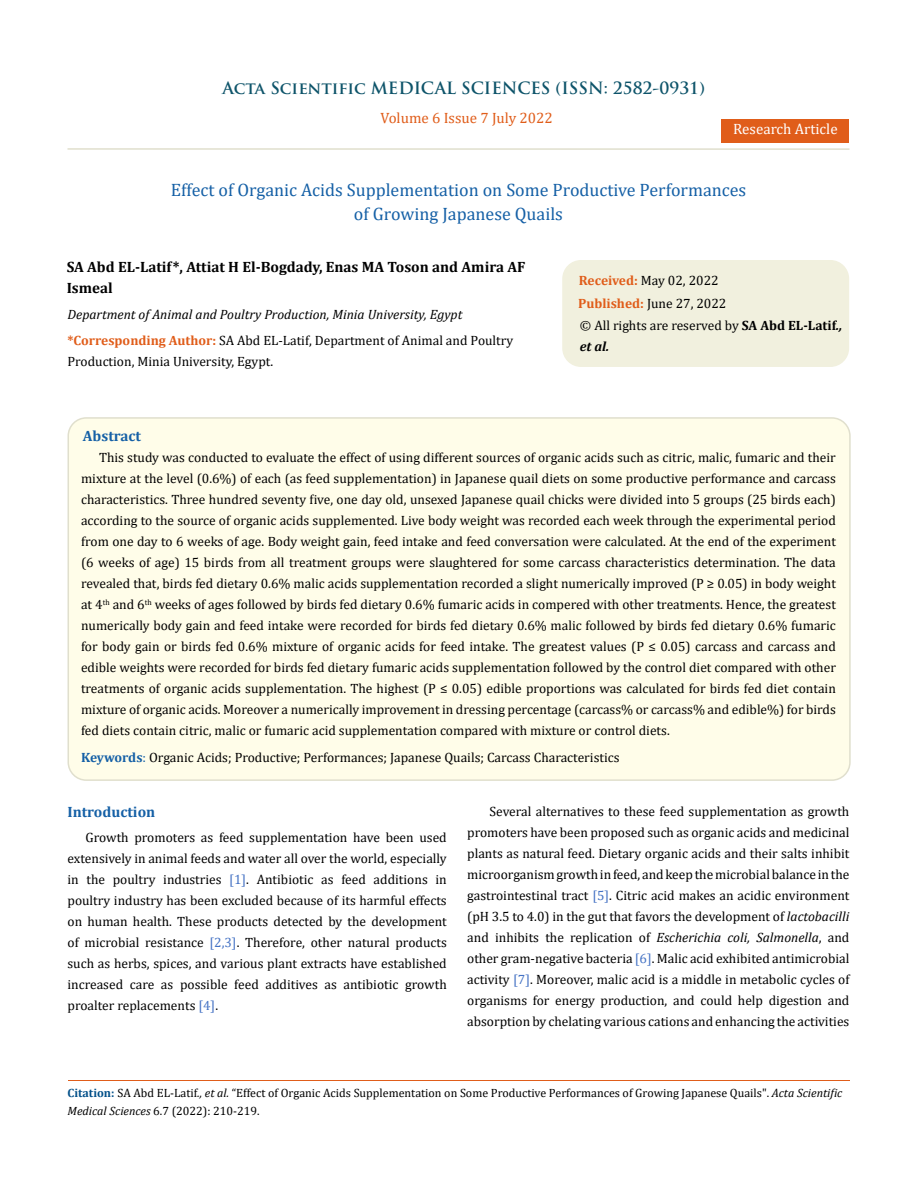
<style>
.page{position:relative;width:917px;height:1188px;background:#fff}
.page>*{position:absolute;margin:0;border:0;box-sizing:border-box;transform-origin:0 0}
.t1{font:18px/24px "Cambria";color:#1560a6;text-align:center}
.t2{font:700 16.5px "Trajan Pro";color:#0e546a}
.t3{font:700 15px/21px "Cambria";color:#000}
.t4{font:15px "Cambria";color:#e05d1a}
.t5{font:700 15px "Cambria";color:#1560a6}
.t6{font:15px "Cambria";color:#fff}
.t7{font:13.5px/21px "Cambria";color:#000;text-align:justify}
.t8{font:italic 13.5px/26.1px "Cambria";color:#000}
.t9{font:12px/18px "Cambria";color:#000}
.s1{font-weight:700;font-style:normal;color:#e05d1a}
.s2{font-style:normal}
.s3{font-weight:700;color:#e05d1a}
.s4{font-weight:700}
.s5{font-weight:700;font-style:italic}
.s6{font-weight:700;color:#1560a6}
.s7{color:#1560a6}
.s8{color:#4472c4}
.s9{font-style:italic}
.s10{font-weight:700;color:#035089}
</style>
<div class="page">
<div style="left:721px;top:119px;width:128px;height:23px;background:#e05d1a"></div>
<div style="left:563px;top:261px;width:285px;height:105px;background:#f1f0de;border-radius:18px"></div>
<div style="left:562px;top:260px;width:287px;height:107px;border:2px solid #f1f0de;border-radius:18px"></div>
<div style="left:68px;top:418px;width:781px;height:362px;background:#fffde9;border-radius:18px"></div>
<div style="left:67px;top:417px;width:783px;height:364px;border:2px solid #e0dfcd;border-radius:18px"></div>
<hr style="left:68px;top:1081px;width:781px;height:1px;background:#e05d1a">
<hr style="left:67px;top:148px;width:782px;height:2px;background:#e0dfcd">
<p class="t2" style="left:222px;top:77px;width:484px">Acta Scientific MEDICAL SCIENCES (ISSN: 2582-0931)</p>
<p class="t4" style="left:380px;top:109px;width:174px">Volume 6 Issue 7 July 2022</p>
<p class="t6" style="left:733px;top:120px;width:106px">Research Article</p>
<h1 class="t1" style="left:171px;top:178px;width:577px">Effect of Organic Acids Supplementation on Some Productive Performances of Growing Japanese Quails</h1>
<p class="t3" style="left:67px;top:256px;width:460px">SA Abd EL-Latif*, Attiat H El-Bogdady, Enas MA Toson and Amira AF<br>Ismeal</p>
<p class="t8" style="left:67px;top:301px;width:447px">Department of Animal and Poultry Production, Minia University, Egypt <span class="s1">*Corresponding Author:</span> <span class="s2">SA Abd EL-Latif, Department of Animal and Poultry</span></p>
<p class="t7" style="left:67px;top:351px;width:207px">Production, Minia University, Egypt.</p>
<p class="t7" style="left:578px;top:269px;width:150px;line-height:23px"><span class="s3">Received:</span> May 02, 2022<br><span class="s3">Published:</span> June 27, 2022</p>
<p class="t7" style="left:580px;top:315px;width:264px">© All rights are reserved by <span class="s4">SA Abd EL-Latif</span><span class="s5">., et al.</span></p>
<p class="t5" style="left:83px;top:426px;width:60px">Abstract</p>
<p class="t7" style="left:81px;top:447px;width:756px;text-indent:18px">This study was conducted to evaluate the effect of using different sources of organic acids such as citric, malic, fumaric and their mixture at the level (0.6%) of each (as feed supplementation) in Japanese quail diets on some productive performance and carcass characteristics. Three hundred seventy five, one day old, unsexed Japanese quail chicks were divided into 5 groups (25 birds each) according to the source of organic acids supplemented. Live body weight was recorded each week through the experimental period from one day to 6 weeks of age. Body weight gain, feed intake and feed conversation were calculated. At the end of the experiment (6 weeks of age) 15 birds from all treatment groups were slaughtered for some carcass characteristics determination. The data revealed that, birds fed dietary 0.6% malic acids supplementation recorded a slight numerically improved (P ≥ 0.05) in body weight at 4<sup>th</sup> and 6<sup>th</sup> weeks of ages followed by birds fed dietary 0.6% fumaric acids in compered with other treatments. Hence, the greatest numerically body gain and feed intake were recorded for birds fed dietary 0.6% malic followed by birds fed dietary 0.6% fumaric for body gain or birds fed 0.6% mixture of organic acids for feed intake. The greatest values (P ≤ 0.05) carcass and carcass and edible weights were recorded for birds fed dietary fumaric acids supplementation followed by the control diet compared with other treatments of organic acids supplementation. The highest (P ≤ 0.05) edible proportions was calculated for birds fed diet contain mixture of organic acids. Moreover a numerically improvement in dressing percentage (carcass% or carcass% and edible%) for birds fed diets contain citric, malic or fumaric acid supplementation compared with mixture or control diets.</p>
<p class="t7" style="left:81px;top:747px;width:540px"><span class="s6">Keywords</span><span class="s7">:</span> Organic Acids; Productive; Performances; Japanese Quails; Carcass Characteristics</p>
<p class="t5" style="left:67px;top:801px;width:89px">Introduction</p>
<p class="t7" style="left:67px;top:827px;width:381px;text-indent:18px">Growth promoters as feed supplementation have been used extensively in animal feeds and water all over the world, especially in the poultry industries <span class="s8">[1]</span>. Antibiotic as feed additions in poultry industry has been excluded because of its harmful effects on human health. These products detected by the development of microbial resistance <span class="s8">[2,3]</span>. Therefore, other natural products such as herbs, spices, and various plant extracts have established increased care as possible feed additives as antibiotic growth proalter replacements <span class="s8">[4]</span>.</p>
<p class="t7" style="left:467px;top:801px;width:384px;text-indent:22px">Several alternatives to these feed supplementation as growth promoters have been proposed such as organic acids and medicinal plants as natural feed. Dietary organic acids and their salts inhibit microorganism growth in feed, and keep the microbial balance in the gastrointestinal tract <span class="s8">[5]</span>. Citric acid makes an acidic environment (pH 3.5 to 4.0) in the gut that favors the development of <span class="s9">lactobacilli </span>and inhibits the replication of <span class="s9">Escherichia coli, Salmonella</span>, and other gram-negative bacteria <span class="s8">[6]</span>. Malic acid exhibited antimicrobial activity <span class="s8">[7]</span>. Moreover, malic acid is a middle in metabolic cycles of organisms for energy production, and could help digestion and absorption by chelating various cations and enhancing the activities</p>
<p class="t9" style="left:67px;top:1084px;width:776px"><span class="s10">Citation:</span> SA Abd EL-Latif<span class="s9">., et al.</span> “Effect of Organic Acids Supplementation on Some Productive Performances of Growing Japanese Quails". <span class="s9">Acta Scientific<br>Medical Sciences</span> 6.7 (2022): 210-219.</p>
</div>
